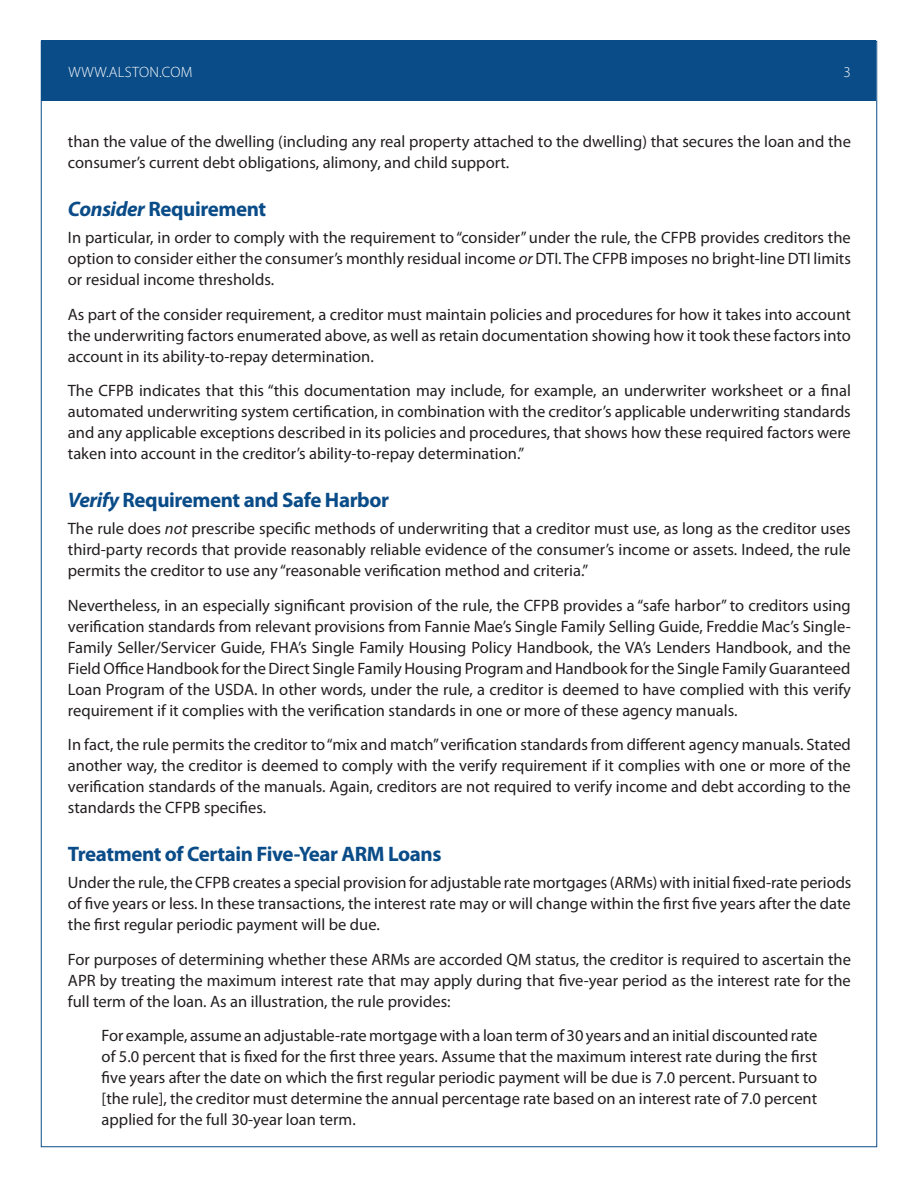
<style>
.page{position:relative;width:918px;height:1188px;background:#fff}
.page>*{position:absolute;margin:0;border:0;box-sizing:border-box;transform-origin:0 0}
.t1{font:700 21px "Myriad Pro";letter-spacing:-.02em;color:#0a4c88}
.t2{font:16.5px/21px "Myriad Pro";color:#231f20;text-align:justify}
.t3{font:300 15px "Myriad Pro";letter-spacing:.02em;color:#fff}
.s1{font-style:italic}
</style>
<div class="page">
<div style="left:42px;top:40px;width:834px;height:61px;background:#0a4c88"></div>
<p class="t3" style="left:68px;top:63px;width:126px">WWW.ALSTON.COM</p>
<p class="t3" style="left:843px;top:63px;width:9px">3</p>
<p class="t2" style="left:68px;top:131px;width:785px">than the value of the dwelling (including any real property attached to the dwelling) that secures the loan and the consumer’s current debt obligations, alimony, and child support.</p>
<p class="t1" style="left:68px;top:195px;width:200px"><span class="s1">Consider</span> Requirement</p>
<p class="t2" style="left:68px;top:227px;width:785px">In particular, in order to comply with the requirement to “consider” under the rule, the CFPB provides creditors the option to consider either the consumer’s monthly residual income <span class="s1">or</span> DTI. The CFPB imposes no bright-line DTI limits or residual income thresholds.</p>
<p class="t2" style="left:68px;top:304px;width:785px">As part of the consider requirement, a creditor must maintain policies and procedures for how it takes into account the underwriting factors enumerated above, as well as retain documentation showing how it took these factors into account in its ability-to-repay determination.</p>
<p class="t2" style="left:68px;top:380px;width:785px">The CFPB indicates that this “this documentation may include, for example, an underwriter worksheet or a final automated underwriting system certification, in combination with the creditor’s applicable underwriting standards and any applicable exceptions described in its policies and procedures, that shows how these required factors were taken into account in the creditor’s ability-to-repay determination.”</p>
<p class="t1" style="left:68px;top:486px;width:323px"><span class="s1">Verify</span> Requirement and Safe Harbor</p>
<p class="t2" style="left:68px;top:518px;width:784px">The rule does <span class="s1">not</span> prescribe specific methods of underwriting that a creditor must use, as long as the creditor uses third-party records that provide reasonably reliable evidence of the consumer’s income or assets. Indeed, the rule permits the creditor to use any “reasonable verification method and criteria.”</p>
<p class="t2" style="left:68px;top:595px;width:785px">Nevertheless, in an especially significant provision of the rule, the CFPB provides a “safe harbor” to creditors using verification standards from relevant provisions from Fannie Mae’s Single Family Selling Guide, Freddie Mac’s Single-Family Seller/Servicer Guide, FHA’s Single Family Housing Policy Handbook, the VA’s Lenders Handbook, and the Field Office Handbook for the Direct Single Family Housing Program and Handbook for the Single Family Guaranteed Loan Program of the USDA. In other words, under the rule, a creditor is deemed to have complied with this verify requirement if it complies with the verification standards in one or more of these agency manuals.</p>
<p class="t2" style="left:68px;top:734px;width:785px">In fact, the rule permits the creditor to “mix and match” verification standards from different agency manuals. Stated another way, the creditor is deemed to comply with the verify requirement if it complies with one or more of the verification standards of the manuals. Again, creditors are not required to verify income and debt according to the standards the CFPB specifies.</p>
<p class="t1" style="left:68px;top:840px;width:375px">Treatment of Certain Five-Year ARM Loans</p>
<p class="t2" style="left:68px;top:872px;width:785px">Under the rule, the CFPB creates a special provision for adjustable rate mortgages (ARMs) with initial fixed-rate periods of five years or less. In these transactions, the interest rate may or will change within the first five years after the date the first regular periodic payment will be due.</p>
<p class="t2" style="left:68px;top:949px;width:785px">For purposes of determining whether these ARMs are accorded QM status, the creditor is required to ascertain the APR by treating the maximum interest rate that may apply during that five-year period as the interest rate for the full term of the loan. As an illustration, the rule provides:</p>
<p class="t2" style="left:102px;top:1025px;width:717px">For example, assume an adjustable-rate mortgage with a loan term of 30 years and an initial discounted rate of 5.0 percent that is fixed for the first three years. Assume that the maximum interest rate during the first five years after the date on which the first regular periodic payment will be due is 7.0 percent. Pursuant to [the rule], the creditor must determine the annual percentage rate based on an interest rate of 7.0 percent applied for the full 30-year loan term.</p>
</div>
